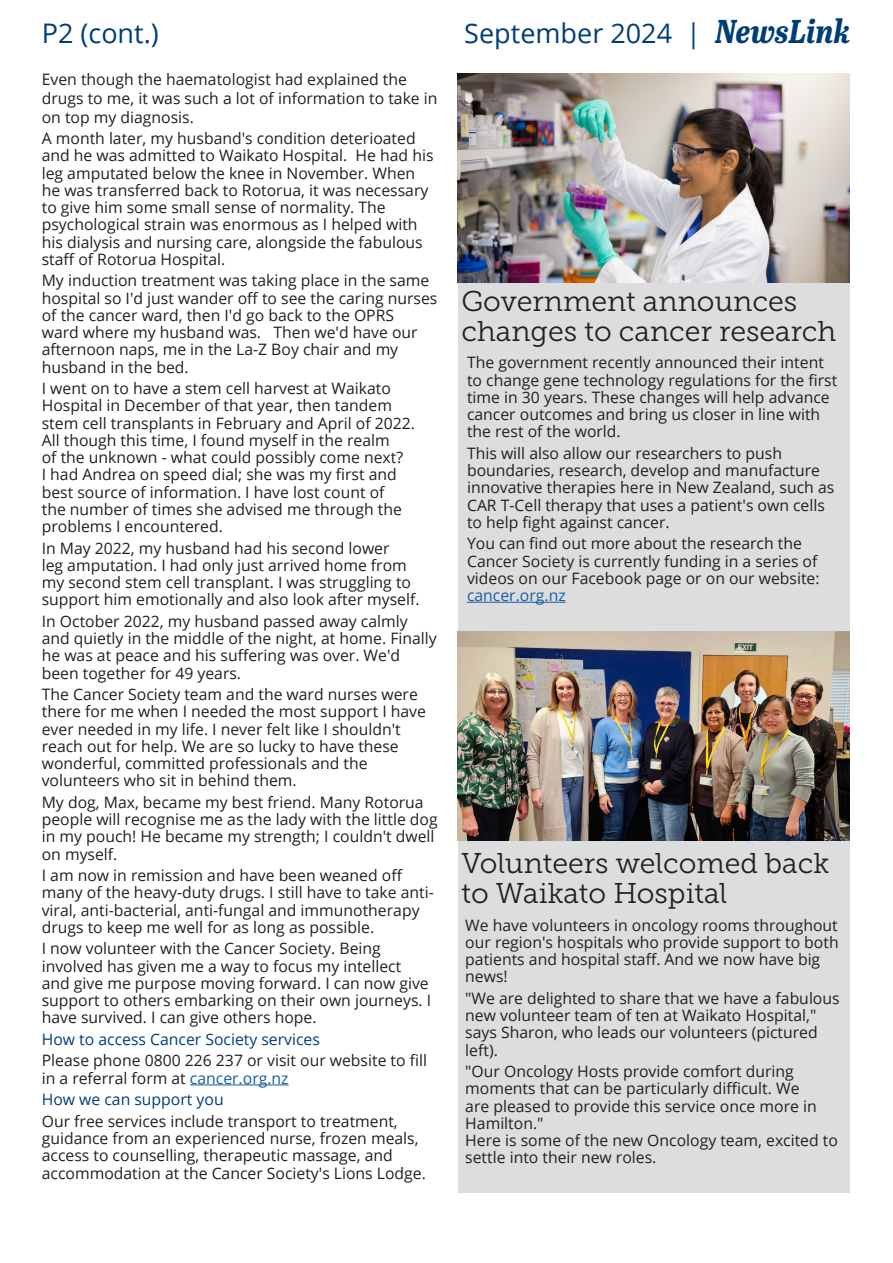
<style>
.page{position:relative;width:893px;height:1263px;background:#fff}
.page>*{position:absolute;margin:0;border:0;box-sizing:border-box;transform-origin:0 0}
.t1{font:28.5px/30px "Museo Slab 300";color:#231f20}
.t2{font:27px "Open Sans";color:#003d78}
.t3{font:15.75px/17.2px "Open Sans";color:#231f20}
.t4{font:15.75px "Open Sans";color:#003d78}
.s1{font-family:"Abril Titling Cnd";font-weight:700;font-style:italic;font-size:33px}
.s2{color:#175d9e}
</style>
<div class="page">
<div style="left:458px;top:73px;width:391px;height:1120px;background:#dcdddf"></div>
<hr style="left:190px;top:1084px;width:99px;height:1px;background:#175d9e">
<hr style="left:467px;top:602px;width:99px;height:1px;background:#175d9e">
<img style="left:458px;top:73px;width:391px;height:209px">
<img style="left:458px;top:631px;width:391px;height:209px">
<p class="t2" style="left:42px;top:15px;width:119px">P2 (cont.)</p>
<p class="t2" style="left:464px;top:14px;width:388px">September 2024 | <span class="s1">NewsLink</span></p>
<p class="t3" style="left:42px;top:70px;width:397px;line-height:18.8px">Even though the haematologist had explained the drugs to me, it was such a lot of information to take in on top my diagnosis.</p>
<p class="t3" style="left:42px;top:129px;width:393px">A month later, my husband's condition deterioated and he was admitted to Waikato Hospital. He had his leg amputated below the knee in November. When he was transferred back to Rotorua, it was necessary to give him some small sense of normality. The psychological strain was enormous as I helped with his dialysis and nursing care, alongside the fabulous staff of Rotorua Hospital.</p>
<p class="t3" style="left:42px;top:272px;width:397px">My induction treatment was taking place in the same hospital so I'd just wander off to see the caring nurses of the cancer ward, then I'd go back to the OPRS<br>ward where my husband was. Then we'd have our afternoon naps, me in the La-Z Boy chair and my husband in the bed.</p>
<p class="t3" style="left:42px;top:379px;width:375px">I went on to have a stem cell harvest at Waikato Hospital in December of that year, then tandem stem cell transplants in February and April of 2022.<br>All though this time, I found myself in the realm<br>of the unknown - what could possibly come next?<br>I had Andrea on speed dial; she was my first and best source of information. I have lost count of<br>the number of times she advised me through the problems I encountered.</p>
<p class="t3" style="left:42px;top:539px;width:379px">In May 2022, my husband had his second lower<br>leg amputation. I had only just arrived home from my second stem cell transplant. I was struggling to support him emotionally and also look after myself.</p>
<p class="t3" style="left:42px;top:612px;width:397px">In October 2022, my husband passed away calmly and quietly in the middle of the night, at home. Finally he was at peace and his suffering was over. We'd been together for 49 years.</p>
<p class="t3" style="left:42px;top:685px;width:386px">The Cancer Society team and the ward nurses were there for me when I needed the most support I have ever needed in my life. I never felt like I shouldn't reach out for help. We are so lucky to have these wonderful, committed professionals and the volunteers who sit in behind them.</p>
<p class="t3" style="left:42px;top:793px;width:397px">My dog, Max, became my best friend. Many Rotorua people will recognise me as the lady with the little dog in my pouch! He became my strength; I couldn't dwell on myself.</p>
<p class="t3" style="left:42px;top:866px;width:394px">I am now in remission and have been weaned off many of the heavy-duty drugs. I still have to take anti&shy;viral, anti-bacterial, anti-fungal and immunotherapy drugs to keep me well for as long as possible.</p>
<p class="t3" style="left:42px;top:940px;width:391px">I now volunteer with the Cancer Society. Being involved has given me a way to focus my intellect and give me purpose moving forward. I can now give support to others embarking on their own journeys. I have survived. I can give others hope.</p>
<p class="t4" style="left:42px;top:1028px;width:280px">How to access Cancer Society services</p>
<p class="t3" style="left:42px;top:1052px;width:387px">Please phone 0800 226 237 or visit our website to fill in a referral form at <span class="s2">cancer.org.nz</span></p>
<p class="t4" style="left:42px;top:1089px;width:183px">How we can support you</p>
<p class="t3" style="left:42px;top:1112px;width:386px">Our free services include transport to treatment, guidance from an experienced nurse, frozen meals, access to counselling, therapeutic massage, and accommodation at the Cancer Society's Lions Lodge.</p>
<p class="t1" style="left:461px;top:286px;width:376px">Government announces changes to cancer research</p>
<p class="t3" style="left:467px;top:353px;width:372px">The government recently announced their intent to change gene technology regulations for the first time in 30 years. These changes will help advance cancer outcomes and bring us closer in line with the rest of the world.</p>
<p class="t3" style="left:467px;top:444px;width:369px">This will also allow our researchers to push boundaries, research, develop and manufacture innovative therapies here in New Zealand, such as CAR T-Cell therapy that uses a patient's own cells to help fight against cancer.</p>
<p class="t3" style="left:467px;top:534px;width:354px">You can find out more about the research the Cancer Society is currently funding in a series of videos on our Facebook page or on our website: <span class="s2">cancer.org.nz</span></p>
<p class="t1" style="left:461px;top:849px;width:370px">Volunteers welcomed back to Waikato Hospital</p>
<p class="t3" style="left:465px;top:916px;width:375px">We have volunteers in oncology rooms throughout our region's hospitals who provide support to both patients and hospital staff. And we now have big news!</p>
<p class="t3" style="left:465px;top:989px;width:376px">"We are delighted to share that we have a fabulous new volunteer team of ten at Waikato Hospital," says Sharon, who leads our volunteers (pictured left).</p>
<p class="t3" style="left:465px;top:1062px;width:374px">"Our Oncology Hosts provide comfort during moments that can be particularly difficult. We<br>are pleased to provide this service once more in Hamilton."<br>Here is some of the new Oncology team, excited to settle into their new roles.</p>
</div>
